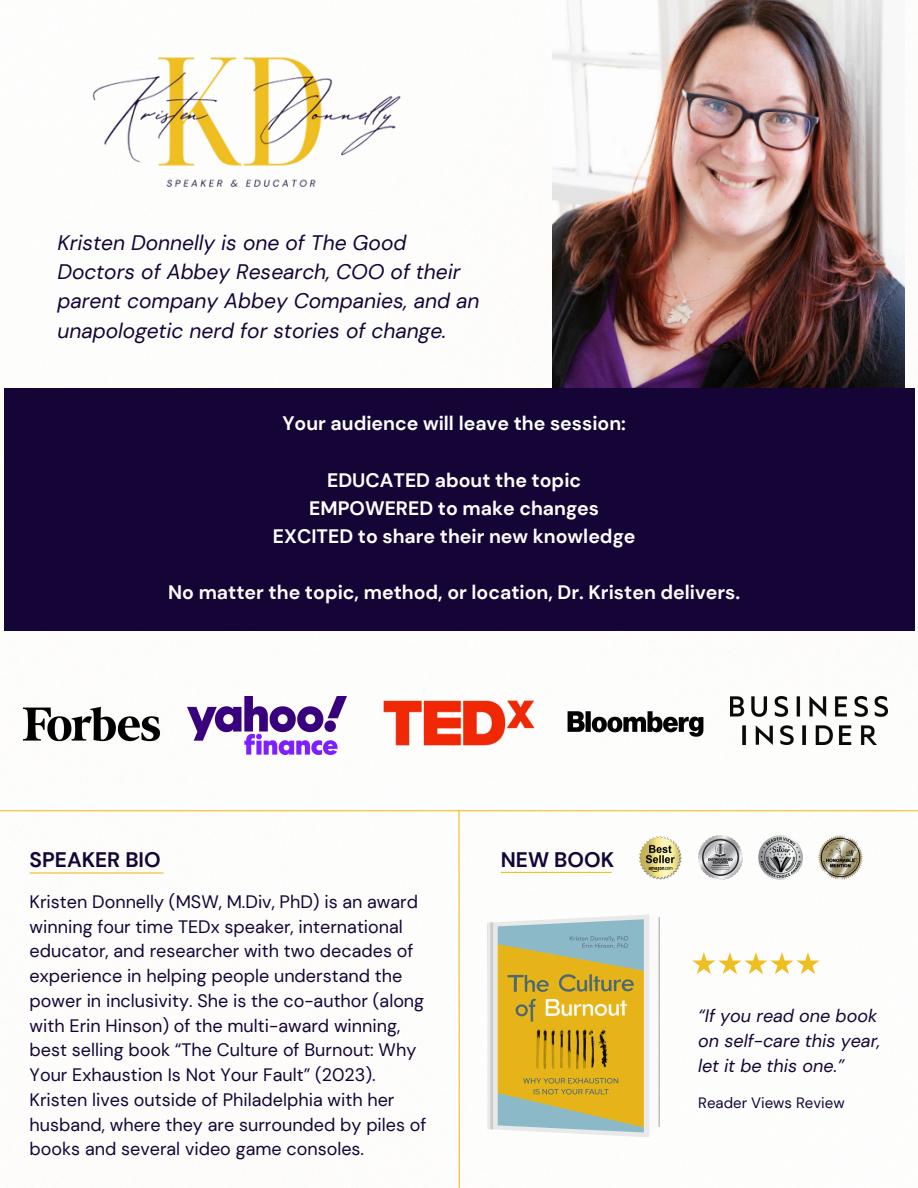
<style>
.page{position:relative;width:918px;height:1188px;background:#fff}
.page>*{position:absolute;margin:0;border:0;box-sizing:border-box;transform-origin:0 0}
.t1{font:italic 21px/29.2px "DM Sans";color:#150537}
.t2{font:700 21px "DM Sans";color:#150537}
.t3{font:700 19.5px/28.2px "DM Sans";color:#fff;text-align:center}
.t4{font:18px/24.8px "DM Sans";color:#150537}
.t5{font:italic 18px/24.8px "DM Sans";color:#150537}
.t6{font:15px "DM Sans";color:#150537}
</style>
<div class="page">
<svg style="left:458px;top:811px;width:3px;height:377px"></svg>
<img style="left:552px;top:0;width:352px;height:388px">
<div style="left:4px;top:388px;width:910px;height:243px;background:#150537"></div>
<hr style="left:0;top:810px;width:918px;height:1px;background:#efbe20">
<img style="left:23px;top:706px;width:137px;height:36px">
<img style="left:187px;top:696px;width:160px;height:59px">
<img style="left:731px;top:696px;width:156px;height:49px">
<img style="left:567px;top:711px;width:136px;height:26px">
<img style="left:92px;top:57px;width:309px;height:130px">
<svg style="left:487px;top:914px;width:173px;height:223px"></svg>
<hr style="left:490px;top:922px;width:3px;height:207px;background:#ccc">
<img style="left:498px;top:919px;width:146px;height:214px">
<img style="left:758px;top:836px;width:44px;height:44px">
<img style="left:819px;top:836px;width:43px;height:44px">
<img style="left:698px;top:836px;width:44px;height:44px">
<img style="left:638px;top:836px;width:44px;height:44px">
<svg style="left:692px;top:952px;width:128px;height:22px"></svg>
<hr style="left:30px;top:872px;width:134px;height:2px;background:#efbe20">
<hr style="left:501px;top:872px;width:111px;height:1px;background:#efbe20">
<img style="left:384px;top:700px;width:151px;height:45px">
<h1 class="t1" style="left:57px;top:228px;width:423px">Kristen Donnelly is one of The Good Doctors of Abbey Research, COO of their parent company Abbey Companies, and an unapologetic nerd for stories of change.</h1>
<p class="t3" style="left:282px;top:410px;width:345px">Your audience will leave the session:</p>
<p class="t3" style="left:273px;top:466px;width:364px">EDUCATED about the topic<br>EMPOWERED to make changes<br>EXCITED to share their new knowledge</p>
<p class="t3" style="left:168px;top:578px;width:574px">No matter the topic, method, or location, Dr. Kristen delivers.</p>
<p class="t2" style="left:30px;top:846px;width:133px">SPEAKER BIO</p>
<h4 class="t2" style="left:501px;top:846px;width:115px">NEW BOOK</h4>
<h1 class="t4" style="left:30px;top:889px;width:399px">Kristen Donnelly (MSW, M.Div, PhD) is an award winning four time TEDx speaker, international educator, and researcher with two decades of experience in helping people understand the power in inclusivity. She is the co-author (along with Erin Hinson) of the multi-award winning, best selling book “The Culture of Burnout: Why Your Exhaustion Is Not Your Fault” (2023).<br>Kristen lives outside of Philadelphia with her husband, where they are surrounded by piles of books and several video game consoles.</h1>
<p class="t5" style="left:698px;top:1004px;width:184px">“If you read one book on self-care this year, let it be this one.”</p>
<p class="t6" style="left:698px;top:1093px;width:148px">Reader Views Review</p>
</div>
